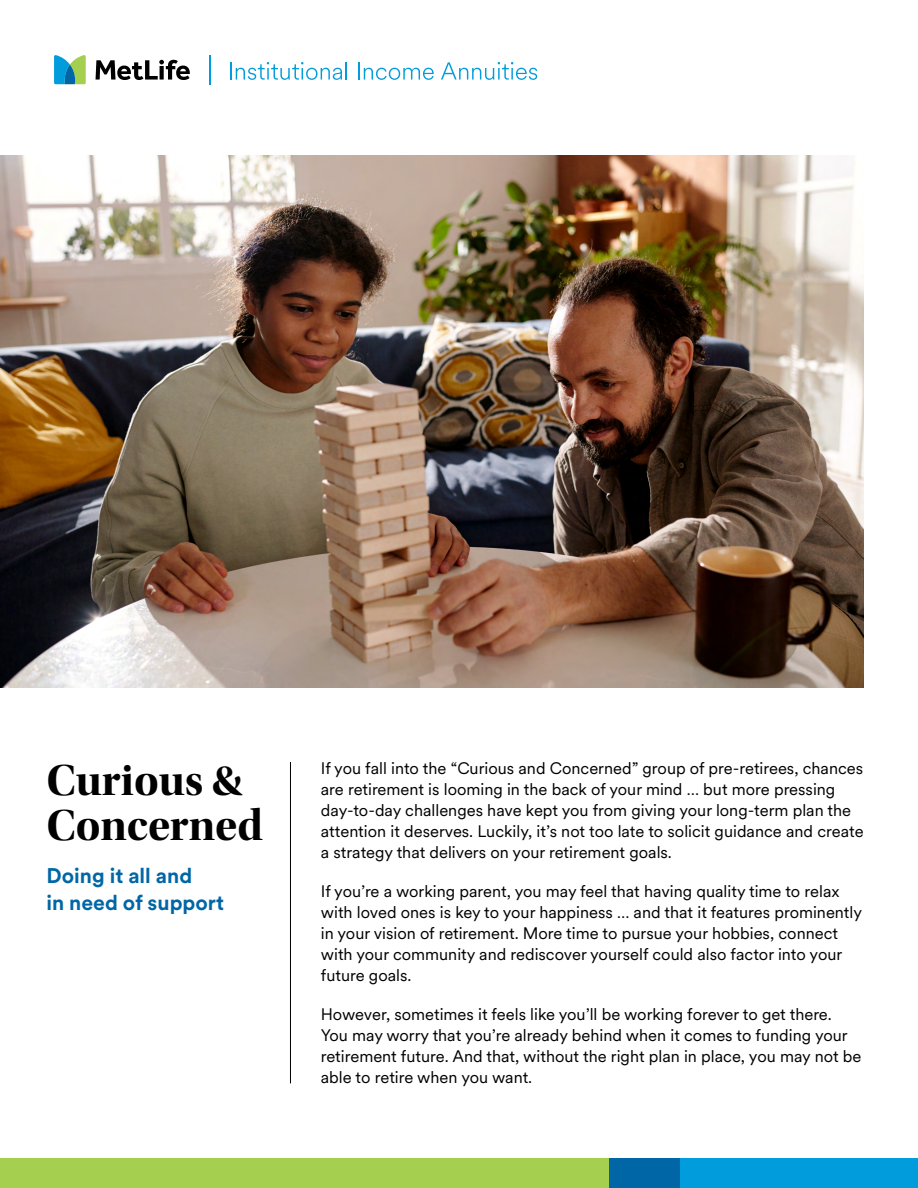
<style>
.page{position:relative;width:918px;height:1188px;background:#fff}
.page>*{position:absolute;margin:0;border:0;box-sizing:border-box;transform-origin:0 0}
.t1{font:45px/45px "Utopia Std Bold Disp";color:#000}
.t2{font:700 21px/27px "Met Life Circular";color:#0066a6}
.t3{font:16.5px/21px "Met Life Circular";color:#000}
</style>
<div class="page">
<div style="left:0;top:1158px;width:609px;height:30px;background:#a5cf4f"></div>
<div style="left:680px;top:1158px;width:238px;height:30px;background:#009cdc"></div>
<div style="left:609px;top:1158px;width:71px;height:30px;background:#0066a6"></div>
<svg style="left:230px;top:62px;width:117px;height:18px"></svg>
<svg style="left:358px;top:62px;width:76px;height:18px"></svg>
<svg style="left:441px;top:62px;width:96px;height:18px"></svg>
<hr style="left:209px;top:55px;width:2px;height:29px;background:#009cdc">
<svg style="left:96px;top:60px;width:94px;height:20px"></svg>
<svg style="left:54px;top:55px;width:32px;height:29px"></svg>
<hr style="left:290px;top:762px;width:1px;height:321px;background:#000">
<img style="left:0;top:155px;width:864px;height:532px">
<h1 class="t1" style="left:46px;top:758px;width:218px">Curious &amp;<br>Concerned</h1>
<p class="t2" style="left:46px;top:862px;width:179px">Doing it all and<br>in need of support</p>
<p class="t3" style="left:321px;top:757px;width:544px">If you fall into the “Curious and Concerned” group of pre-retirees, chances are retirement is looming in the back of your mind … but more pressing day-to-day challenges have kept you from giving your long-term plan the attention it deserves. Luckily, it’s not too late to solicit guidance and create a strategy that delivers on your retirement goals.</p>
<p class="t3" style="left:321px;top:880px;width:543px">If you’re a working parent, you may feel that having quality time to relax with loved ones is key to your happiness … and that it features prominently in your vision of retirement. More time to pursue your hobbies, connect with your community and rediscover yourself could also factor into your future goals.</p>
<p class="t3" style="left:321px;top:1003px;width:542px">However, sometimes it feels like you’ll be working forever to get there.<br>You may worry that you’re already behind when it comes to funding your retirement future. And that, without the right plan in place, you may not be able to retire when you want.</p>
</div>
